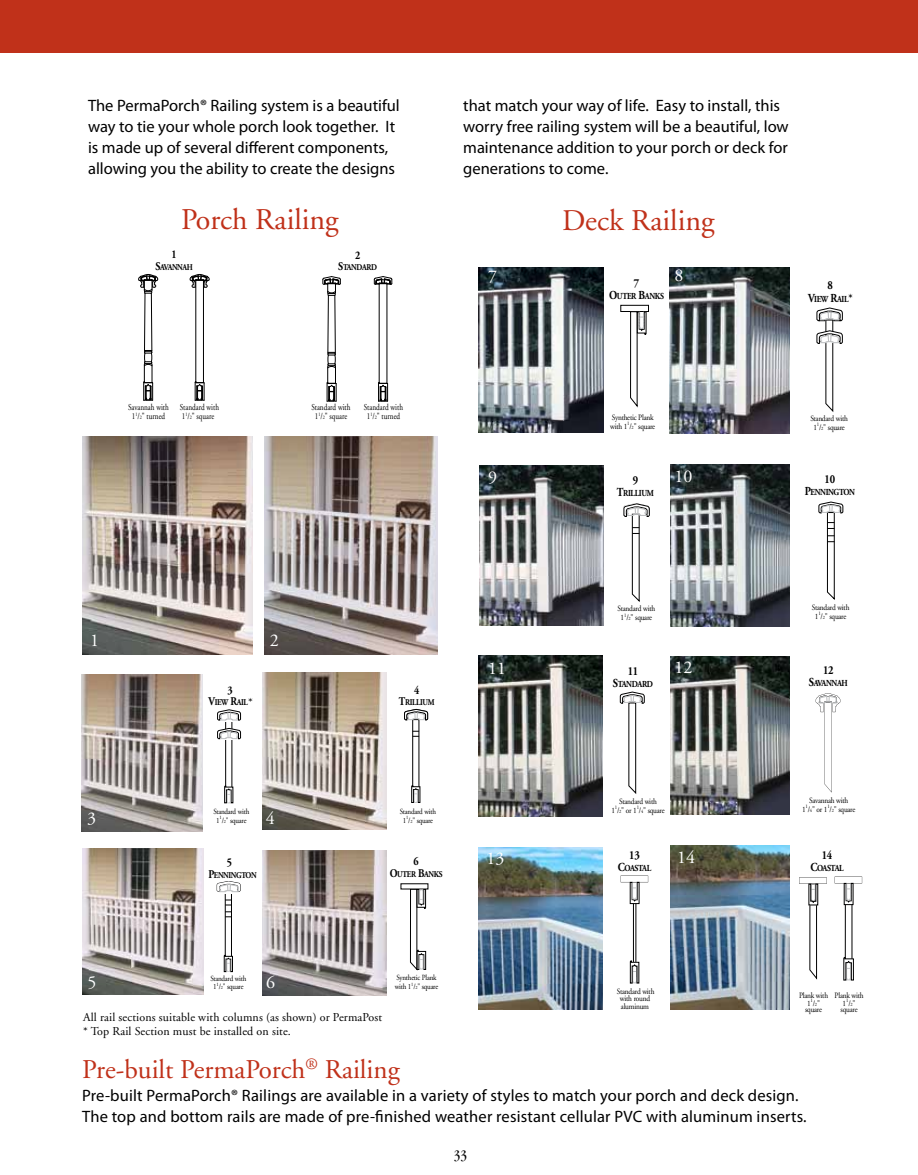
<style>
.page{position:relative;width:918px;height:1175px;background:#fff}
.page>*{position:absolute;margin:0;border:0;box-sizing:border-box;transform-origin:0 0}
.t1{font:30px "Adobe Garamond";color:#c0311a}
.t2{font:27px "Adobe Garamond";color:#c0311a}
.t3{font:18px "Adobe Garamond";color:#fff}
.t4{font:16.5px/21px "Myriad Pro";color:#000}
.t5{font:condensed 15px "Garamond";color:#000}
.t6{font:700 12.3px "Adobe Garamond";letter-spacing:-.035em;color:#000;scale:.85 1}
.t7{font:12px/13.5px "Adobe Garamond";letter-spacing:.01em;color:#000}
.t8{font:700 11.7px "Adobe Garamond";color:#000;scale:.85 1}
.t9{font:10.2px "Myriad Pro";color:#fff}
.t10{font:700 9.15px "Adobe Garamond";letter-spacing:-.05em;color:#000;scale:.85 1}
.t11{font:9px/9px "Adobe Garamond";color:#000;scale:.8 1}
.t12{font:700 8.85px "Adobe Garamond";letter-spacing:-.05em;color:#000;scale:.85 1}
.t13{font:8.1px/8.7px "Adobe Garamond";letter-spacing:-.03em;color:#000;text-align:center;scale:.9 1}
.t14{font:7.8px/8.4px "Adobe Garamond";letter-spacing:-.03em;color:#000;text-align:center;scale:.9 1}
.s1{font-size:11.7px}
.s2{font-size:5.25px}
.s3{font-weight:400;font-size:12px}
.s4{font-size:4.65px}
.s5{font-size:12.3px}
.s6{font-size:4.95px}
</style>
<div class="page">
<div style="left:0;top:0;width:918px;height:52px;background:#c0311a"></div>
<div style="left:621px;top:305px;width:28px;height:7px;border:1px solid #000"></div>
<svg style="left:630px;top:311px;width:17px;height:96px"></svg>
<svg style="left:620px;top:691px;width:25px;height:103px"></svg>
<svg style="left:816px;top:693px;width:25px;height:99px"></svg>
<svg style="left:623px;top:503px;width:27px;height:99px"></svg>
<svg style="left:818px;top:501px;width:25px;height:99px"></svg>
<img style="left:82px;top:436px;width:171px;height:218px">
<img style="left:265px;top:436px;width:172px;height:218px">
<img style="left:82px;top:848px;width:122px;height:146px">
<img style="left:263px;top:850px;width:123px;height:145px">
<div style="left:225px;top:891px;width:7px;height:66px;border:1px solid #000"></div>
<svg style="left:225px;top:911px;width:7px;height:6px"></svg>
<svg style="left:225px;top:899px;width:7px;height:6px"></svg>
<div style="left:224px;top:887px;width:8px;height:6px;background:#fff"></div>
<svg style="left:217px;top:881px;width:24px;height:11px"></svg>
<svg style="left:224px;top:955px;width:9px;height:17px"></svg>
<svg style="left:410px;top:888px;width:16px;height:82px"></svg>
<img style="left:82px;top:674px;width:121px;height:157px">
<img style="left:263px;top:672px;width:124px;height:158px">
<svg style="left:413px;top:731px;width:6px;height:6px"></svg>
<svg style="left:404px;top:709px;width:24px;height:11px"></svg>
<svg style="left:411px;top:785px;width:9px;height:18px"></svg>
<img style="left:479px;top:267px;width:124px;height:165px">
<img style="left:670px;top:267px;width:119px;height:166px">
<img style="left:480px;top:465px;width:123px;height:160px">
<img style="left:671px;top:464px;width:118px;height:163px">
<img style="left:479px;top:656px;width:124px;height:160px">
<img style="left:670px;top:656px;width:119px;height:158px">
<img style="left:479px;top:847px;width:124px;height:162px">
<img style="left:671px;top:845px;width:118px;height:164px">
<svg style="left:621px;top:875px;width:27px;height:108px"></svg>
<svg style="left:799px;top:877px;width:28px;height:102px"></svg>
<svg style="left:835px;top:876px;width:27px;height:104px"></svg>
<svg style="left:138px;top:274px;width:20px;height:126px"></svg>
<svg style="left:190px;top:274px;width:19px;height:126px"></svg>
<svg style="left:323px;top:276px;width:18px;height:125px"></svg>
<svg style="left:374px;top:276px;width:19px;height:125px"></svg>
<svg style="left:816px;top:307px;width:27px;height:105px"></svg>
<div style="left:225px;top:718px;width:7px;height:70px;border:1px solid #000"></div>
<svg style="left:217px;top:728px;width:24px;height:11px"></svg>
<svg style="left:224px;top:785px;width:9px;height:18px"></svg>
<svg style="left:217px;top:709px;width:24px;height:13px"></svg>
<p class="t4" style="left:88px;top:95px;width:313px">The PermaPorch® Railing system is a beautiful way to tie your whole porch look together. It is made up of several different components, allowing you the ability to create the designs</p>
<p class="t4" style="left:463px;top:95px;width:327px">that match your way of life. Easy to install, this worry free railing system will be a beautiful, low maintenance addition to your porch or deck for generations to come.</p>
<h1 class="t1" style="left:181px;top:203px;width:159px">Porch Railing</h1>
<h1 class="t1" style="left:562px;top:204px;width:154px">Deck Railing</h1>
<p class="t8" style="left:172px;top:248px;width:8px">1</p>
<p class="t12" style="left:155px;top:262px;width:46px"><span class="s1">S</span>AVANNAH</p>
<p class="t11" style="left:132px;top:402px;width:111px;text-indent:-4px">Savannah with Standard with<br>1<sup>1</sup>/<span class="s2">2</span>" turned</p>
<p class="t11" style="left:182px;top:411px;width:42px">1<sup>1</sup>/<span class="s2">2</span>" square</p>
<p class="t8" style="left:355px;top:248px;width:8px">2</p>
<p class="t12" style="left:338px;top:263px;width:47px"><span class="s1">S</span>TANDARD</p>
<p class="t11" style="left:311px;top:403px;width:50px">Standard with</p>
<p class="t11" style="left:364px;top:403px;width:50px">Standard with</p>
<p class="t11" style="left:315px;top:412px;width:42px">1<sup>1</sup>/<span class="s2">2</span>" square</p>
<p class="t11" style="left:367px;top:412px;width:43px">1<sup>1</sup>/<span class="s2">2</span>" turned</p>
<p class="t3" style="left:90px;top:630px;width:10px">1</p>
<p class="t3" style="left:270px;top:630px;width:10px">2</p>
<p class="t8" style="left:227px;top:683px;width:8px">3</p>
<p class="t12" style="left:209px;top:697px;width:53px"><span class="s1">V</span>IEW <span class="s1">R</span>AIL<span class="s3">*</span></p>
<p class="t8" style="left:414px;top:683px;width:8px">4</p>
<p class="t12" style="left:399px;top:697px;width:43px"><span class="s1">T</span>RILLIUM</p>
<p class="t14" style="left:213px;top:807px;width:42px">Standard with<br>1<sup>1</sup>/<span class="s4">2</span>" square</p>
<p class="t3" style="left:87px;top:809px;width:10px">3</p>
<p class="t3" style="left:266px;top:808px;width:10px">4</p>
<p class="t14" style="left:400px;top:808px;width:42px">Standard with<br>1<sup>1</sup>/<span class="s4">2</span>" square</p>
<p class="t8" style="left:227px;top:856px;width:8px">5</p>
<p class="t12" style="left:208px;top:870px;width:58px"><span class="s1">P</span>ENNINGTON</p>
<p class="t8" style="left:414px;top:855px;width:8px">6</p>
<p class="t12" style="left:390px;top:869px;width:64px"><span class="s1">O</span>UTER <span class="s1">B</span>ANKS</p>
<p class="t14" style="left:210px;top:974px;width:42px">Standard with<br>1<sup>1</sup>/<span class="s4">2</span>" square</p>
<p class="t3" style="left:87px;top:973px;width:10px">5</p>
<p class="t3" style="left:266px;top:973px;width:10px">6</p>
<p class="t14" style="left:395px;top:973px;width:50px;text-align:left">Synthetic Plank with 1<sup>1</sup>/<span class="s4">2</span>" square</p>
<p class="t7" style="left:83px;top:1010px;width:300px">All rail sections suitable with columns (as shown) or PermaPost * Top Rail Section must be installed on site.</p>
<h2 class="t2" style="left:82px;top:1055px;width:319px">Pre-built PermaPorch<sup>®</sup> Railing</h2>
<p class="t3" style="left:488px;top:266px;width:10px">7</p>
<p class="t3" style="left:675px;top:265px;width:10px">8</p>
<p class="t6" style="left:634px;top:277px;width:8px">7</p>
<p class="t10" style="left:609px;top:291px;width:66px"><span class="s5">O</span>UTER <span class="s5">B</span>ANKS</p>
<p class="t13" style="left:610px;top:413px;width:52px;text-align:left">Synthetic Plank with 1<sup>1</sup>/<span class="s6">2</span>" square</p>
<p class="t3" style="left:488px;top:467px;width:10px">9</p>
<p class="t3" style="left:675px;top:466px;width:19px">10</p>
<p class="t9" style="left:494px;top:472px;width:7px">9</p>
<p class="t9" style="left:679px;top:472px;width:12px">10</p>
<p class="t6" style="left:633px;top:473px;width:8px">9</p>
<p class="t10" style="left:617px;top:488px;width:45px"><span class="s5">T</span>RILLIUM</p>
<p class="t13" style="left:618px;top:604px;width:43px">Standard with<br>1<sup>1</sup>/<span class="s6">2</span>" square</p>
<p class="t3" style="left:488px;top:659px;width:19px">11</p>
<p class="t3" style="left:675px;top:658px;width:19px">12</p>
<p class="t6" style="left:628px;top:664px;width:14px">11</p>
<p class="t10" style="left:613px;top:679px;width:49px"><span class="s5">S</span>TANDARD</p>
<p class="t9" style="left:489px;top:664px;width:12px">11</p>
<p class="t9" style="left:678px;top:665px;width:12px">12</p>
<p class="t13" style="left:611px;top:797px;width:61px">Standard with<br>1<sup>1</sup>/<span class="s6">2</span>" or 1<sup>1</sup>/<span class="s6">4</span>" square</p>
<p class="t3" style="left:487px;top:848px;width:19px">13</p>
<p class="t3" style="left:677px;top:847px;width:19px">14</p>
<p class="t6" style="left:629px;top:848px;width:14px">13</p>
<p class="t10" style="left:618px;top:863px;width:41px"><span class="s5">C</span>OASTAL</p>
<p class="t13" style="left:617px;top:987px;width:43px">Standard with</p>
<p class="t13" style="left:620px;top:994px;width:35px;line-height:8.2px;text-align:left">with round aluminum</p>
<p class="t6" style="left:828px;top:279px;width:8px">8</p>
<p class="t10" style="left:808px;top:294px;width:54px"><span class="s5">V</span>IEW <span class="s5">R</span>AIL<span class="s5">*</span></p>
<p class="t13" style="left:810px;top:414px;width:43px">Standard with<br>1<sup>1</sup>/<span class="s6">2</span>" square</p>
<p class="t6" style="left:825px;top:472px;width:14px">10</p>
<p class="t10" style="left:805px;top:487px;width:61px"><span class="s5">P</span>ENNINGTON</p>
<p class="t13" style="left:812px;top:603px;width:43px">Standard with<br>1<sup>1</sup>/<span class="s6">2</span>" square</p>
<p class="t6" style="left:823px;top:663px;width:14px">12</p>
<p class="t10" style="left:809px;top:678px;width:47px"><span class="s5">S</span>AVANNAH</p>
<p class="t13" style="left:802px;top:796px;width:61px">Savannah with<br>1<sup>1</sup>/<span class="s6">4</span>" or 1<sup>1</sup>/<span class="s6">2</span>" square</p>
<p class="t6" style="left:822px;top:848px;width:14px">14</p>
<p class="t10" style="left:810px;top:863px;width:41px"><span class="s5">C</span>OASTAL</p>
<p class="t13" style="left:835px;top:991px;width:34px;line-height:8.2px">Plank with<br>1<sup>1</sup>/<span class="s6">2</span>"</p>
<p class="t13" style="left:841px;top:1005px;width:20px">square</p>
<p class="t13" style="left:799px;top:991px;width:34px;line-height:8.2px">Plank with<br>1<sup>1</sup>/<span class="s6">2</span>"</p>
<p class="t13" style="left:805px;top:1005px;width:20px">square</p>
<p class="t4" style="left:82px;top:1085px;width:726px">Pre-built PermaPorch® Railings are available in a variety of styles to match your porch and deck design.<br>The top and bottom rails are made of pre-finished weather resistant cellular PVC with aluminum inserts.</p>
<p class="t5" style="left:454px;top:1146px;width:15px">33</p>
</div>
